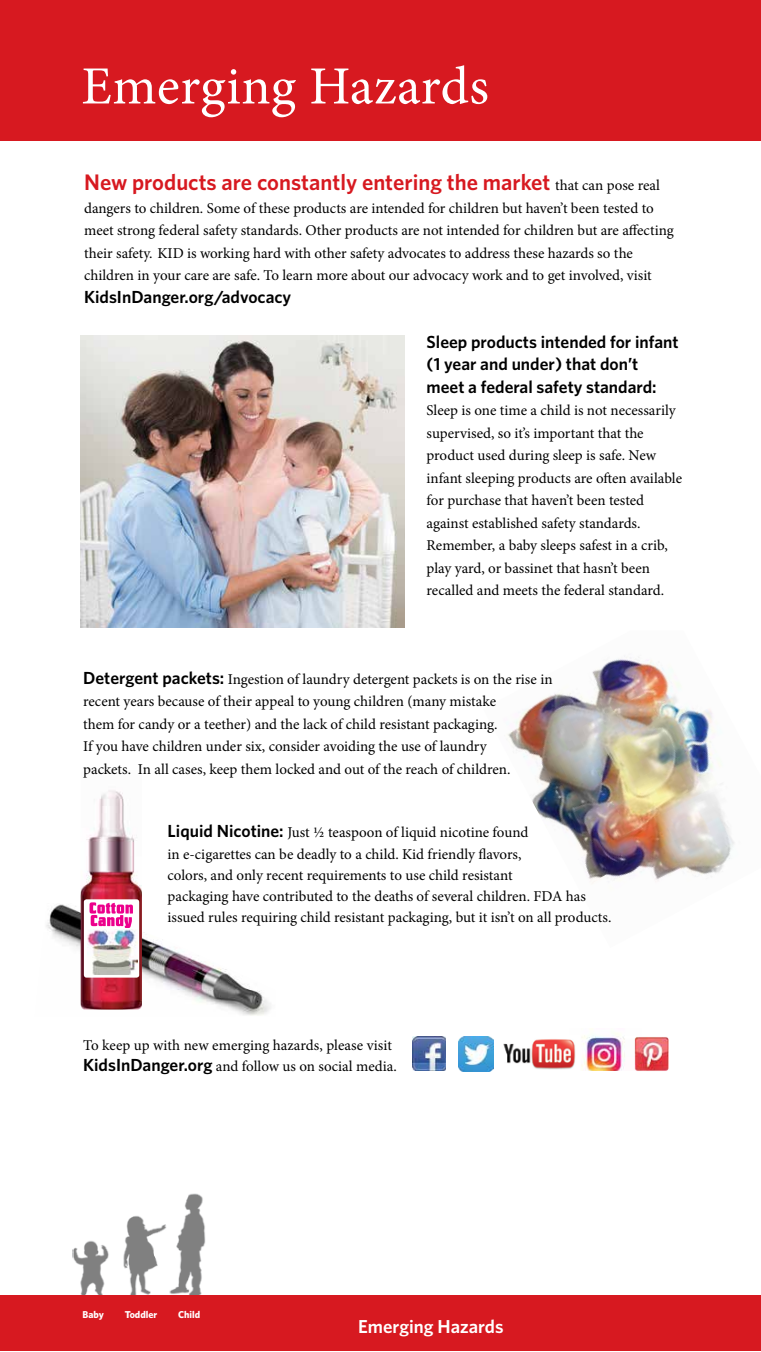
<style>
.page{position:relative;width:761px;height:1352px;background:#fff}
.page>*{position:absolute;margin:0;border:0;box-sizing:border-box;transform-origin:0 0}
.t1{font:53.75px "Minion Pro";letter-spacing:.005em;color:#fff}
.t2{font:600 22.5px "Whitney";color:#d71920}
.t3{font:600 18.75px "Whitney";color:#fff}
.t4{font:600 17.5px/22.5px "Whitney";color:#000}
.t5{font:15px/22.5px "Minion Pro";color:#000}
.t6{font:700 10px "Whitney";color:#fff}
.s1{font-family:"Minion Pro";font-weight:400;font-size:15px;color:#000}
.s2{font-family:"Whitney";font-weight:600;font-size:17.5px}
</style>
<div class="page">
<div style="left:0;top:0;width:760px;height:140px;background:#d71920"></div>
<img style="left:81px;top:335px;width:323px;height:293px">
<img style="left:46px;top:903px;width:225px;height:113px">
<img style="left:81px;top:790px;width:61px;height:220px">
<div style="left:84px;top:899px;width:55px;height:79px;background:#fff;border-radius:3px"></div>
<img style="left:87px;top:929px;width:50px;height:46px">
<svg style="left:89px;top:902px;width:44px;height:26px"></svg>
<img style="left:507px;top:656px;width:228px;height:228px">
<img style="left:73px;top:1241px;width:36px;height:54px">
<img style="left:170px;top:1193px;width:36px;height:102px">
<img style="left:123px;top:1216px;width:44px;height:79px">
<div style="left:0;top:1295px;width:760px;height:55px;background:#d71920"></div>
<img style="left:581px;top:1033px;width:44px;height:38px">
<img style="left:412px;top:1037px;width:34px;height:34px">
<img style="left:458px;top:1037px;width:35px;height:34px">
<img style="left:503px;top:1039px;width:73px;height:31px">
<img style="left:634px;top:1037px;width:35px;height:34px">
<h1 class="t1" style="left:81px;top:50px;width:409px">Emerging Hazards</h1>
<h2 class="t2" style="left:84px;top:168px;width:577px">New products are constantly entering the market <span class="s1">that can pose real</span></h2>
<p class="t5" style="left:84px;top:197px;width:591px">dangers to children. Some of these products are intended for children but haven’t been tested to meet strong federal safety standards. Other products are not intended for children but are affecting their safety. KID is working hard with other safety advocates to address these hazards so the children in your care are safe. To learn more about our advocacy work and to get involved, visit</p>
<p class="t4" style="left:84px;top:285px;width:209px">KidsInDanger.org/advocacy</p>
<p class="t4" style="left:426px;top:330px;width:253px">Sleep products intended for infant (1 year and under) that don’t meet a federal safety standard:</p>
<p class="t5" style="left:426px;top:399px;width:257px">Sleep is one time a child is not necessarily supervised, so it’s important that the product used during sleep is safe. New infant sleeping products are often available for purchase that haven’t been tested against established safety standards.<br>Remember, a baby sleeps safest in a crib, play yard, or bassinet that hasn’t been recalled and meets the federal standard.</p>
<p class="t5" style="left:83px;top:668px;width:471px"><span class="s2">Detergent packets:</span> Ingestion of laundry detergent packets is on the rise in recent years because of their appeal to young children (many mistake<br>them for candy or a teether) and the lack of child resistant packaging.<br>If you have children under six, consider avoiding the use of laundry<br>packets. In all cases, keep them locked and out of the reach of children.</p>
<p class="t5" style="left:167px;top:822px;width:445px;line-height:21.2px"><span class="s2">Liquid Nicotine:</span> Just ½ teaspoon of liquid nicotine found<br>in e-cigarettes can be deadly to a child. Kid friendly flavors,<br>colors, and only recent requirements to use child resistant<br>packaging have contributed to the deaths of several children. FDA has issued rules requiring child resistant packaging, but it isn’t on all products.</p>
<p class="t5" style="left:83px;top:1034px;width:315px;line-height:21.2px">To keep up with new emerging hazards, please visit<br><span class="s2">KidsInDanger.org</span> and follow us on social media.</p>
<p class="t6" style="left:82px;top:1308px;width:23px">Baby</p>
<p class="t6" style="left:125px;top:1308px;width:34px">Toddler</p>
<p class="t6" style="left:178px;top:1308px;width:24px">Child</p>
<p class="t3" style="left:358px;top:1314px;width:147px">Emerging Hazards</p>
</div>
